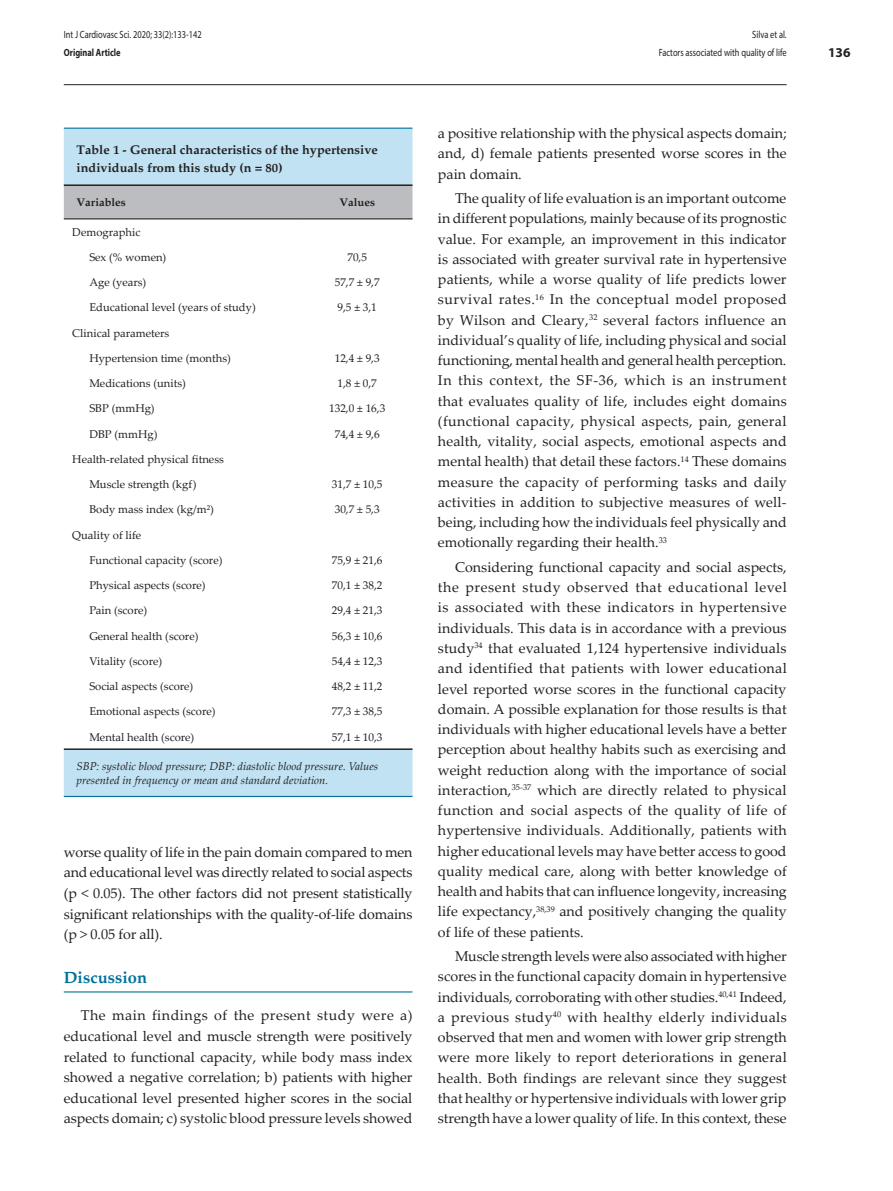
<style>
.page{position:relative;width:893px;height:1191px;background:#fff}
.page>*{position:absolute;margin:0;border:0;box-sizing:border-box;transform-origin:0 0}
.t1{font:700 16.5px "Palatino";color:#00719a}
.t2{font:14.25px/20.2px "Palatino Linotype";color:#231f20;text-align:justify}
.t3{font:700 13.5px "Myriad Pro";color:#231f20}
.t4{font:700 12.75px/18px "Palatino";color:#231f20}
.t5{font:11.25px "Palatino Linotype";color:#231f20}
.t6{font:italic 11.25px/13.5px "Palatino Linotype";color:#231f20}
.t7{font:700 11.25px "Palatino";color:#231f20}
.t8{font:10.5px/18px "Myriad Pro";color:#231f20;text-align:right;scale:.8 1}
.t9{font:700 10.5px "Myriad Pro";color:#231f20;scale:.8 1}
</style>
<div class="page">
<hr style="left:64px;top:84px;width:723px;height:1px;background:#231f20">
<svg style="left:64px;top:129px;width:348px;height:667px"></svg>
<div style="left:64px;top:186px;width:348px;height:32px;background:#bcbdc0"></div>
<hr style="left:64px;top:218px;width:238px;height:1px;background:#231f20">
<hr style="left:302px;top:218px;width:110px;height:1px;background:#231f20">
<hr style="left:64px;top:748px;width:238px;height:2px;background:#231f20">
<hr style="left:302px;top:748px;width:110px;height:2px;background:#231f20">
<hr style="left:64px;top:796px;width:238px;height:1px;background:#00719a">
<hr style="left:302px;top:796px;width:110px;height:1px;background:#00719a">
<hr style="left:64px;top:128px;width:238px;height:1px;background:#00719a">
<hr style="left:302px;top:128px;width:110px;height:1px;background:#00719a">
<hr style="left:64px;top:184px;width:238px;height:2px;background:#231f20">
<hr style="left:302px;top:184px;width:110px;height:2px;background:#231f20">
<hr style="left:64px;top:991px;width:348px;height:1px;background:#00719a">
<p class="t8" style="left:64px;top:25px;width:174px">Int J Cardiovasc Sci. 2020; 33(2):133-142</p>
<p class="t9" style="left:64px;top:45px;width:73px">Original Article</p>
<p class="t8" style="left:659px;top:25px;width:162px">Silva et al.<br>Factors associated with quality of life</p>
<p class="t4" style="left:77px;top:141px;width:303px">Table 1 - General characteristics of the hypertensive individuals from this study (n = 80)</p>
<p class="t7" style="left:77px;top:196px;width:51px">Variables</p>
<p class="t7" style="left:339px;top:196px;width:37px">Values</p>
<p class="t5" style="left:72px;top:224px;width:70px">Demographic</p>
<p class="t5" style="left:89px;top:249px;width:79px">Sex (% women)</p>
<p class="t5" style="left:347px;top:249px;width:21px">70,5</p>
<p class="t5" style="left:89px;top:274px;width:58px">Age (years)</p>
<p class="t5" style="left:335px;top:274px;width:46px">57,7 ± 9,7</p>
<p class="t5" style="left:89px;top:299px;width:168px">Educational level (years of study)</p>
<p class="t5" style="left:338px;top:299px;width:41px">9,5 ± 3,1</p>
<p class="t5" style="left:72px;top:325px;width:99px">Clinical parameters</p>
<p class="t5" style="left:89px;top:350px;width:143px">Hypertension time (months)</p>
<p class="t5" style="left:335px;top:350px;width:46px">12,4 ± 9,3</p>
<p class="t5" style="left:89px;top:375px;width:98px">Medications (units)</p>
<p class="t5" style="left:338px;top:375px;width:41px">1,8 ± 0,7</p>
<p class="t5" style="left:89px;top:400px;width:67px">SBP (mmHg)</p>
<p class="t5" style="left:329px;top:400px;width:58px">132,0 ± 16,3</p>
<p class="t5" style="left:89px;top:426px;width:70px">DBP (mmHg)</p>
<p class="t5" style="left:335px;top:426px;width:46px">74,4 ± 9,6</p>
<p class="t5" style="left:72px;top:451px;width:153px">Health-related physical fitness</p>
<p class="t5" style="left:89px;top:476px;width:109px">Muscle strength (kgf)</p>
<p class="t5" style="left:332px;top:476px;width:52px">31,7 ± 10,5</p>
<p class="t5" style="left:89px;top:501px;width:126px">Body mass index (kg/m²)</p>
<p class="t5" style="left:335px;top:501px;width:46px">30,7 ± 5,3</p>
<p class="t5" style="left:72px;top:527px;width:70px">Quality of life</p>
<p class="t5" style="left:89px;top:552px;width:135px">Functional capacity (score)</p>
<p class="t5" style="left:332px;top:552px;width:52px">75,9 ± 21,6</p>
<p class="t5" style="left:89px;top:577px;width:118px">Physical aspects (score)</p>
<p class="t5" style="left:332px;top:577px;width:52px">70,1 ± 38,2</p>
<p class="t5" style="left:89px;top:602px;width:59px">Pain (score)</p>
<p class="t5" style="left:332px;top:602px;width:52px">29,4 ± 21,3</p>
<p class="t5" style="left:89px;top:628px;width:111px">General health (score)</p>
<p class="t5" style="left:332px;top:628px;width:52px">56,3 ± 10,6</p>
<p class="t5" style="left:89px;top:653px;width:74px">Vitality (score)</p>
<p class="t5" style="left:332px;top:653px;width:52px">54,4 ± 12,3</p>
<p class="t5" style="left:89px;top:678px;width:106px">Social aspects (score)</p>
<p class="t5" style="left:332px;top:678px;width:52px">48,2 ± 11,2</p>
<p class="t5" style="left:89px;top:703px;width:128px">Emotional aspects (score)</p>
<p class="t5" style="left:332px;top:703px;width:52px">77,3 ± 38,5</p>
<p class="t5" style="left:89px;top:729px;width:107px">Mental health (score)</p>
<p class="t5" style="left:332px;top:729px;width:52px">57,1 ± 10,3</p>
<p class="t6" style="left:77px;top:759px;width:303px">SBP: systolic blood pressure; DBP: diastolic blood pressure. Values presented in frequency or mean and standard deviation.</p>
<p class="t2" style="left:64px;top:841px;width:350px">worse quality of life in the pain domain compared to men and educational level was directly related to social aspects (p &lt; 0.05). The other factors did not present statistically significant relationships with the quality-of-life domains (p &gt; 0.05 for all).</p>
<p class="t1" style="left:64px;top:967px;width:85px">Discussion</p>
<p class="t2" style="left:64px;top:1004px;width:350px;text-indent:17px">The main findings of the present study were a) educational level and muscle strength were positively related to functional capacity, while body mass index showed a negative correlation; b) patients with higher educational level presented higher scores in the social aspects domain; c) systolic blood pressure levels showed</p>
<p class="t2" style="left:438px;top:122px;width:350px">a positive relationship with the physical aspects domain; and, d) female patients presented worse scores in the pain domain.</p>
<p class="t2" style="left:438px;top:187px;width:350px;text-indent:17px">The quality of life evaluation is an important outcome in different populations, mainly because of its prognostic value. For example, an improvement in this indicator is associated with greater survival rate in hypertensive patients, while a worse quality of life predicts lower survival rates.<sup>16</sup> In the conceptual model proposed by Wilson and Cleary,<sup>32</sup> several factors influence an individual’s quality of life, including physical and social functioning, mental health and general health perception.<br>In this context, the SF-36, which is an instrument that evaluates quality of life, includes eight domains (functional capacity, physical aspects, pain, general health, vitality, social aspects, emotional aspects and mental health) that detail these factors.<sup>14</sup> These domains measure the capacity of performing tasks and daily activities in addition to subjective measures of well&shy;being, including how the individuals feel physically and emotionally regarding their health.<sup>33</sup></p>
<p class="t2" style="left:438px;top:556px;width:350px;text-indent:17px">Considering functional capacity and social aspects, the present study observed that educational level is associated with these indicators in hypertensive individuals. This data is in accordance with a previous study<sup>34</sup> that evaluated 1,124 hypertensive individuals and identified that patients with lower educational level reported worse scores in the functional capacity domain. A possible explanation for those results is that individuals with higher educational levels have a better perception about healthy habits such as exercising and weight reduction along with the importance of social interaction,<sup>35-37</sup> which are directly related to physical function and social aspects of the quality of life of hypertensive individuals. Additionally, patients with higher educational levels may have better access to good quality medical care, along with better knowledge of health and habits that can influence longevity, increasing life expectancy,<sup>38,39</sup> and positively changing the quality of life of these patients.</p>
<p class="t2" style="left:438px;top:945px;width:350px;text-indent:17px">Muscle strength levels were also associated with higher scores in the functional capacity domain in hypertensive individuals, corroborating with other studies.<sup>40,41</sup> Indeed, a previous study<sup>40</sup> with healthy elderly individuals observed that men and women with lower grip strength were more likely to report deteriorations in general health. Both findings are relevant since they suggest that healthy or hypertensive individuals with lower grip strength have a lower quality of life. In this context, these</p>
<p class="t3" style="left:828px;top:44px;width:24px">136</p>
</div>
